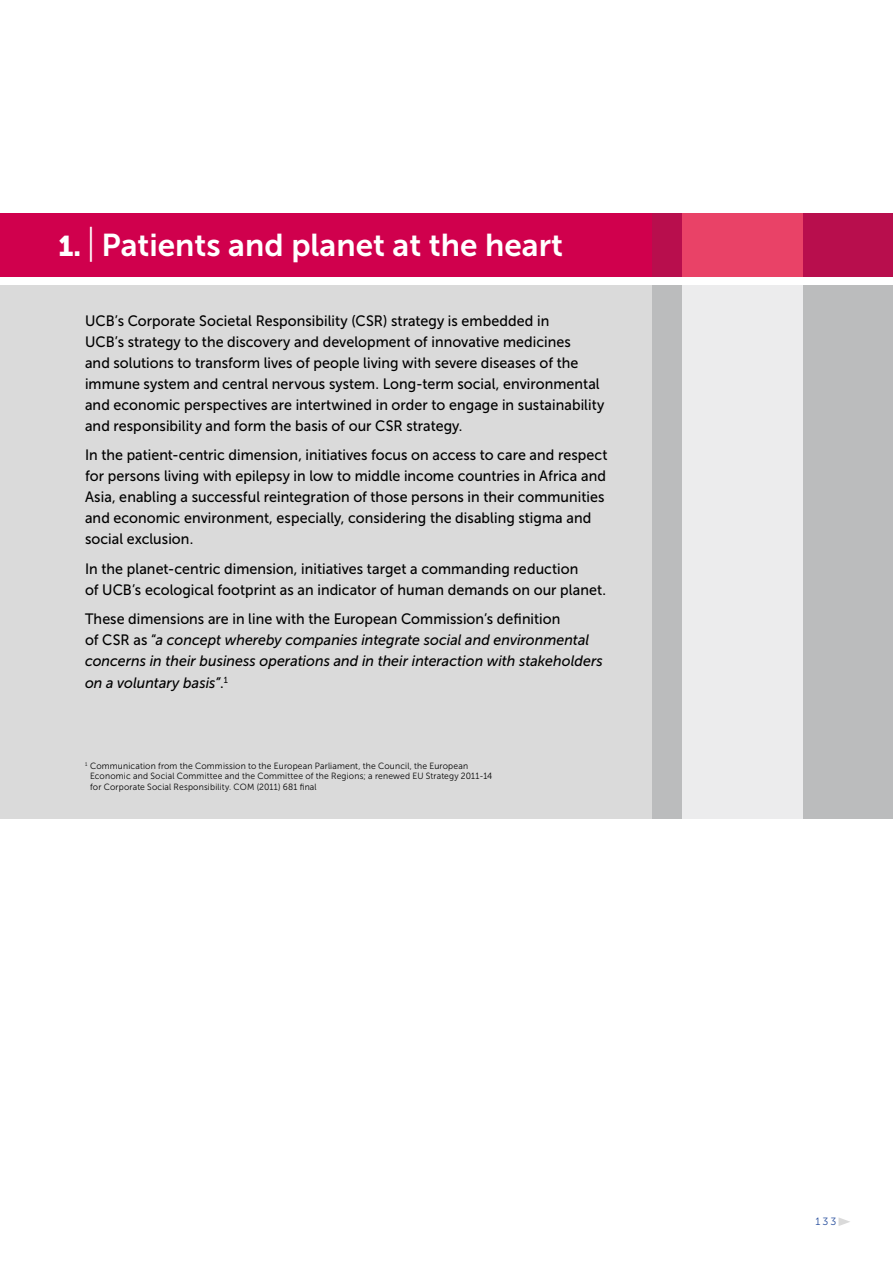
<style>
.page{position:relative;width:893px;height:1263px;background:#fff}
.page>*{position:absolute;margin:0;border:0;box-sizing:border-box;transform-origin:0 0}
.t1{font:31.5px "Museo Sans 700";color:#fff}
.t2{font:15px/21px "Museo Sans 500";letter-spacing:.005em;color:#000;scale:.95 1}
.t3{font:italic 15px/21px "Museo Sans 500";color:#000;scale:.95 1}
.t4{font:10.5px "Museo Sans 300";color:#21499a}
.t5{font:9px/10.8px "Museo Sans 300";letter-spacing:.02em;color:#000;scale:.95 1}
.s1{font-family:"Museo Sans 900";font-size:28.5px}
.s2{font-family:"Museo Sans 300";font-size:37.05px}
.s3{font-style:normal}
</style>
<div class="page">
<svg style="left:838px;top:1218px;width:12px;height:8px"></svg>
<div style="left:0;top:213px;width:893px;height:63px;background:#d0004d"></div>
<div style="left:0;top:285px;width:653px;height:534px;background:#dadada"></div>
<div style="left:653px;top:285px;width:240px;height:534px;background:#bbbcbd"></div>
<div style="left:683px;top:285px;width:120px;height:534px;background:#ececed"></div>
<div style="left:653px;top:213px;width:240px;height:63px;background:#b80e4d"></div>
<div style="left:683px;top:213px;width:120px;height:63px;background:#e94267"></div>
<h1 class="t1" style="left:58px;top:228px;width:506px"><span class="s1">1.</span> <span class="s2">|</span> Patients and planet at the heart</h1>
<p class="t2" style="left:85px;top:310px;width:548px">U CB’s Corporate Societal Responsibility (CSR) strategy is embedded in<br>U CB’s strategy to the discovery and development of innovative medicines<br>and solutions to transform lives of people living with severe diseases of the immune system and central nervous system. Long-term social, environmental and economic perspectives are intertwined in order to engage in sustainability and responsibility and form the basis of our CSR strategy.</p>
<p class="t2" style="left:85px;top:445px;width:552px">In the patient-centric dimension, initiatives focus on access to care and respect for persons living with epilepsy in low to middle income countries in Africa and Asia, enabling a successful reintegration of those persons in their communities and economic environment, especially, considering the disabling stigma and social exclusion.</p>
<p class="t2" style="left:85px;top:558px;width:550px">In the planet-centric dimension, initiatives target a commanding reduction<br>of UCB’s ecological footprint as an indicator of human demands on our planet.</p>
<p class="t3" style="left:85px;top:609px;width:547px"><span class="s3">These dimensions are in line with the European Commission’s definition<br>of CSR as “</span>a concept whereby companies integrate social and environmental concerns in their business operations and in their interaction with stakeholders on a voluntary basis”<span class="s3">.</span><sup>1</sup></p>
<p class="t5" style="left:90px;top:760px;width:425px;text-indent:-5px"><sup>1</sup> Communication from the Commission to the European Parliament, the Council, the European<br>Economic and Social Committee and the Committee of the Regions; a renewed EU Strategy 2011-14 for Corporate Social Responsibility. COM (2011) 681 final</p>
<p class="t4" style="left:815px;top:1216px;width:22px">133</p>
</div>
